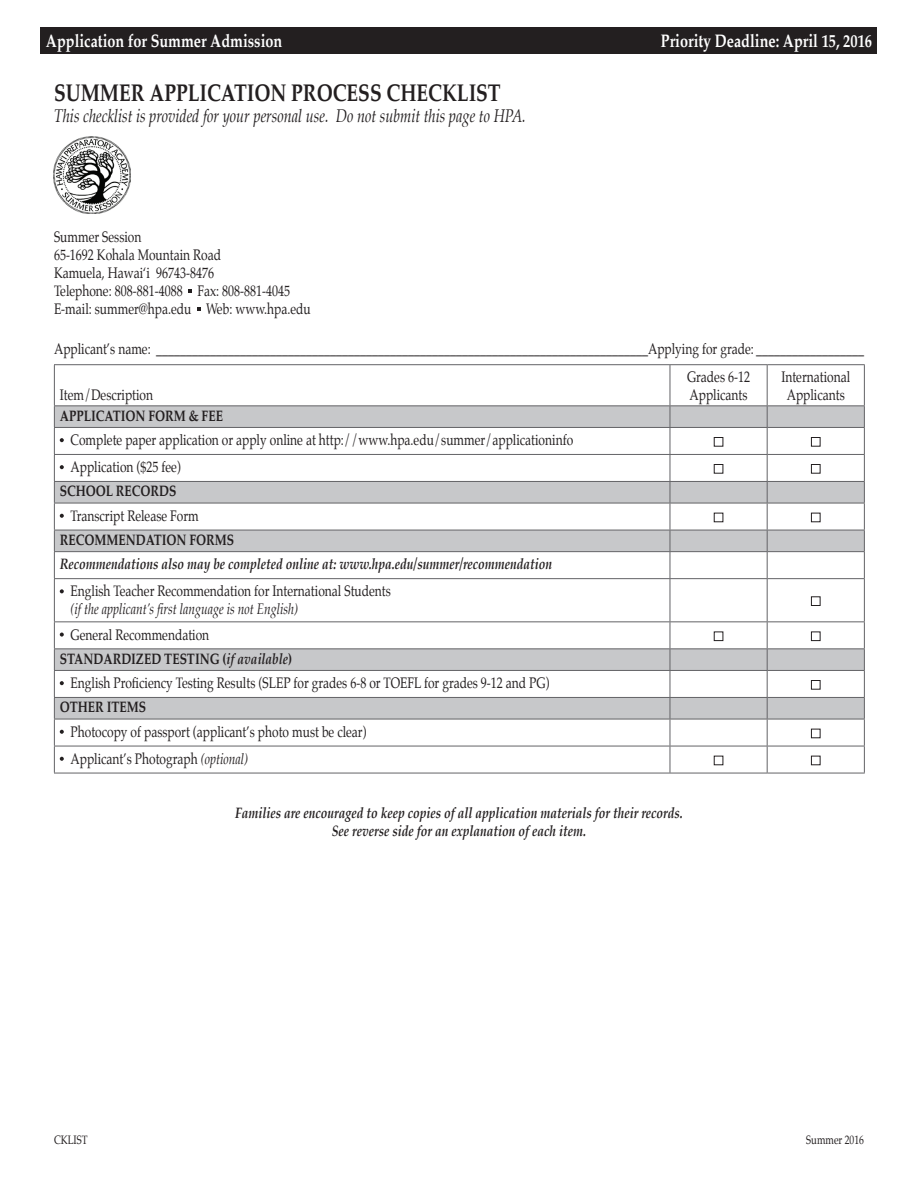
<style>
.page{position:relative;width:918px;height:1188px;background:#fff}
.page>*{position:absolute;margin:0;border:0;box-sizing:border-box;transform-origin:0 0}
.t1{font:700 24px "Palatino";color:#231f20;scale:.8 1}
.t2{font:italic 18px "Palatino";color:#231f20;scale:.8 1}
.t3{font:700 18px "Palatino";color:#fff;scale:.8 1}
.t4{font:15px/18px "Palatino";color:#231f20;scale:.8 1}
.t5{font:italic 700 15px/18px "Palatino";color:#231f20;text-align:center;scale:.8 1}
.t6{font:700 15px "Palatino";color:#231f20;scale:.8 1}
.t7{font:italic 15px "Palatino";color:#231f20;scale:.8 1}
.t8{font:12px "Palatino";color:#231f20;scale:.8 1}
.s1{font-style:italic}
</style>
<div class="page">
<div style="left:634px;top:27px;width:244px;height:27px;background:#231f20"></div>
<img style="left:54px;top:136px;width:77px;height:77px">
<svg style="left:188px;top:289px;width:4px;height:4px"></svg>
<svg style="left:197px;top:307px;width:4px;height:4px"></svg>
<svg style="left:55px;top:406px;width:809px;height:313px"></svg>
<hr style="left:54px;top:364px;width:616px;height:1px;background:#636366">
<hr style="left:54px;top:365px;width:1px;height:40px;background:#636366">
<hr style="left:54px;top:405px;width:616px;height:1px;background:#636366">
<hr style="left:54px;top:427px;width:616px;height:1px;background:#636366">
<hr style="left:54px;top:454px;width:616px;height:1px;background:#636366">
<hr style="left:54px;top:481px;width:616px;height:1px;background:#636366">
<hr style="left:54px;top:503px;width:616px;height:1px;background:#636366">
<hr style="left:54px;top:530px;width:616px;height:1px;background:#636366">
<hr style="left:54px;top:551px;width:616px;height:1px;background:#636366">
<hr style="left:54px;top:578px;width:616px;height:1px;background:#636366">
<hr style="left:54px;top:579px;width:1px;height:42px;background:#636366">
<hr style="left:54px;top:621px;width:616px;height:1px;background:#636366">
<hr style="left:54px;top:648px;width:616px;height:1px;background:#636366">
<hr style="left:54px;top:670px;width:616px;height:1px;background:#636366">
<hr style="left:54px;top:719px;width:616px;height:1px;background:#636366">
<hr style="left:54px;top:746px;width:616px;height:1px;background:#636366">
<hr style="left:54px;top:773px;width:616px;height:1px;background:#636366">
<hr style="left:670px;top:364px;width:97px;height:1px;background:#636366">
<hr style="left:670px;top:365px;width:1px;height:40px;background:#636366">
<hr style="left:767px;top:364px;width:98px;height:1px;background:#636366">
<hr style="left:767px;top:365px;width:1px;height:40px;background:#636366">
<hr style="left:864px;top:365px;width:1px;height:40px;background:#636366">
<hr style="left:670px;top:405px;width:97px;height:1px;background:#636366">
<hr style="left:767px;top:405px;width:98px;height:1px;background:#636366">
<hr style="left:670px;top:427px;width:97px;height:1px;background:#636366">
<hr style="left:767px;top:427px;width:98px;height:1px;background:#636366">
<hr style="left:670px;top:454px;width:97px;height:1px;background:#636366">
<hr style="left:767px;top:454px;width:98px;height:1px;background:#636366">
<hr style="left:670px;top:481px;width:97px;height:1px;background:#636366">
<hr style="left:767px;top:481px;width:98px;height:1px;background:#636366">
<hr style="left:670px;top:503px;width:97px;height:1px;background:#636366">
<hr style="left:767px;top:503px;width:98px;height:1px;background:#636366">
<hr style="left:670px;top:530px;width:97px;height:1px;background:#636366">
<hr style="left:767px;top:530px;width:98px;height:1px;background:#636366">
<hr style="left:670px;top:551px;width:97px;height:1px;background:#636366">
<svg style="left:670px;top:406px;width:1px;height:172px"></svg>
<hr style="left:767px;top:551px;width:98px;height:1px;background:#636366">
<svg style="left:767px;top:406px;width:1px;height:172px"></svg>
<svg style="left:864px;top:406px;width:1px;height:172px"></svg>
<hr style="left:670px;top:578px;width:97px;height:1px;background:#636366">
<hr style="left:670px;top:579px;width:1px;height:42px;background:#636366">
<hr style="left:767px;top:578px;width:98px;height:1px;background:#636366">
<hr style="left:767px;top:579px;width:1px;height:42px;background:#636366">
<hr style="left:864px;top:579px;width:1px;height:42px;background:#636366">
<hr style="left:670px;top:621px;width:97px;height:1px;background:#636366">
<hr style="left:767px;top:621px;width:98px;height:1px;background:#636366">
<hr style="left:670px;top:648px;width:97px;height:1px;background:#636366">
<hr style="left:767px;top:648px;width:98px;height:1px;background:#636366">
<hr style="left:670px;top:670px;width:97px;height:1px;background:#636366">
<hr style="left:767px;top:670px;width:98px;height:1px;background:#636366">
<hr style="left:670px;top:719px;width:97px;height:1px;background:#636366">
<hr style="left:767px;top:719px;width:98px;height:1px;background:#636366">
<hr style="left:670px;top:746px;width:97px;height:1px;background:#636366">
<hr style="left:767px;top:746px;width:98px;height:1px;background:#636366">
<hr style="left:670px;top:773px;width:97px;height:1px;background:#636366">
<hr style="left:767px;top:773px;width:98px;height:1px;background:#636366">
<hr style="left:54px;top:697px;width:616px;height:1px;background:#636366">
<hr style="left:670px;top:697px;width:97px;height:1px;background:#636366">
<svg style="left:670px;top:622px;width:1px;height:151px"></svg>
<hr style="left:767px;top:697px;width:98px;height:1px;background:#636366">
<svg style="left:767px;top:622px;width:1px;height:151px"></svg>
<svg style="left:864px;top:622px;width:1px;height:151px"></svg>
<div style="left:714px;top:437px;width:9px;height:10px;border:1px solid #231f20"></div>
<div style="left:811px;top:437px;width:9px;height:10px;border:1px solid #231f20"></div>
<div style="left:714px;top:464px;width:9px;height:10px;border:1px solid #231f20"></div>
<div style="left:811px;top:464px;width:9px;height:10px;border:1px solid #231f20"></div>
<svg style="left:54px;top:406px;width:10px;height:172px"></svg>
<div style="left:811px;top:513px;width:9px;height:9px;border:1px solid #231f20"></div>
<svg style="left:60px;top:589px;width:4px;height:4px"></svg>
<div style="left:811px;top:596px;width:9px;height:10px;border:1px solid #231f20"></div>
<div style="left:714px;top:632px;width:9px;height:9px;border:1px solid #231f20"></div>
<div style="left:811px;top:632px;width:9px;height:9px;border:1px solid #231f20"></div>
<div style="left:811px;top:680px;width:9px;height:10px;border:1px solid #231f20"></div>
<div style="left:811px;top:729px;width:9px;height:9px;border:1px solid #231f20"></div>
<svg style="left:54px;top:622px;width:10px;height:151px"></svg>
<div style="left:811px;top:756px;width:9px;height:9px;border:1px solid #231f20"></div>
<div style="left:40px;top:27px;width:596px;height:27px;background:#231f20"></div>
<p class="t3" style="left:46px;top:26px;width:297px">APPLICATION FOR SUMMER ADMISSION</p>
<h1 class="t1" style="left:54px;top:72px;width:560px">SUMMER APPLICATION PROCESS CHECKLIST</h1>
<p class="t2" style="left:54px;top:102px;width:591px">This checklist is provided for your personal use. Do not submit this page to HPA.</p>
<p class="t3" style="left:661px;top:26px;width:265px">PRIORITY DEADLINE: APRIL 15, 2016</p>
<p class="t4" style="left:54px;top:228px;width:322px">Summer Session<br>65-1692 Kohala Mountain Road<br>Kamuela, Hawai‘i 96743-8476<br>Telephone: 808-881-4088 Fax: 808-881-4045<br>E-mail: summer@hpa.edu Web: www.hpa.edu</p>
<p class="t4" style="left:54px;top:339px;width:1014px">Applicant’s name: __________________________________________________________________________________Applying for grade: __________________</p>
<p class="t4" style="left:60px;top:386px;width:118px">Item/Description</p>
<p class="t4" style="left:687px;top:368px;width:80px">Grades 6-12<br>Applicants</p>
<p class="t4" style="left:781px;top:368px;width:88px;text-align:center">International<br>Applicants</p>
<p class="t6" style="left:60px;top:403px;width:206px">APPLICATION FORM &amp; FEE</p>
<p class="t4" style="left:71px;top:427px;width:630px;line-height:27px">Complete paper application or apply online at http://www.hpa.edu/summer/applicationinfo<br>Application ($25 fee)</p>
<p class="t6" style="left:60px;top:479px;width:136px">SCHOOL RECORDS</p>
<p class="t4" style="left:71px;top:507px;width:162px">Transcript Release Form</p>
<p class="t6" style="left:60px;top:527px;width:217px">RECOMMENDATION FORMS</p>
<p class="t5" style="left:60px;top:555px;width:617px">Recommendations also may be completed online at: www.hpa.edu/summer/recommendation</p>
<p class="t4" style="left:71px;top:582px;width:402px">English Teacher Recommendation for International Students</p>
<p class="t7" style="left:71px;top:597px;width:286px">(if the applicant’s first language is not English)</p>
<p class="t4" style="left:71px;top:625px;width:175px">General Recommendation</p>
<p class="t6" style="left:60px;top:646px;width:292px">STANDARDIZED TESTING (<span class="s1">if available</span>)</p>
<p class="t4" style="left:71px;top:674px;width:600px">English Proficiency Testing Results (SLEP for grades 6-8 or TOEFL for grades 9-12 and PG)</p>
<p class="t6" style="left:60px;top:695px;width:107px">OTHER ITEMS</p>
<p class="t4" style="left:71px;top:718px;width:372px;line-height:27px">Photocopy of passport (applicant’s photo must be clear)<br>Applicant’s Photograph <span class="s1">(optional)</span></p>
<p class="t5" style="left:235px;top:804px;width:561px">Families are encouraged to keep copies of all application materials for their records.<br>See reverse side for an explanation of each item.</p>
<p class="t8" style="left:54px;top:1130px;width:44px">CKLIST</p>
<p class="t8" style="left:806px;top:1130px;width:74px">Summer 2016</p>
</div>
